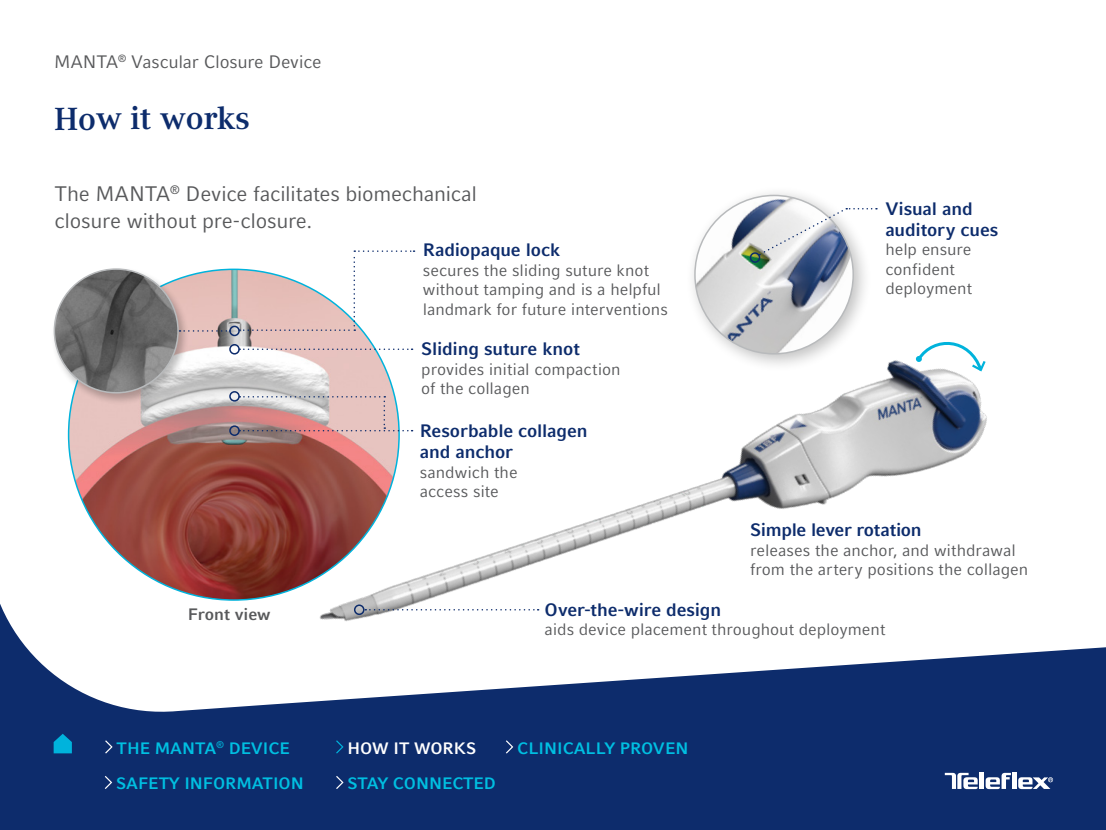
<style>
.page{position:relative;width:1106px;height:830px;background:#fff}
.page>*{position:absolute;margin:0;border:0;box-sizing:border-box;transform-origin:0 0}
.t1{font:700 31.5px "Compatil Text LT Pro";letter-spacing:-.005em;color:#0d2c6c}
.t2{font:21px/27px "Compatil Fact LT Pro";letter-spacing:-.015em;color:#58595b}
.t3{font:700 18px/21px "Compatil Fact LT Pro";letter-spacing:-.01em;color:#0d2c6c}
.t4{font:18px "Compatil Fact LT Pro";letter-spacing:-.01em;color:#58595b}
.t5{font:16.5px/19.5px "Compatil Fact LT Pro";color:#58595b}
.t6{font:700 16.5px "Compatil Fact LT Pro";color:#00bfe1}
.t7{font:700 16.5px "Compatil Fact LT Pro";color:#fff}
.t8{font:700 16.5px "Compatil Fact LT Pro";color:#58595b}
</style>
<div class="page">
<svg style="left:0;top:557px;width:1106px;height:272px;fill:#0d2c6c"></svg>
<div style="left:1012px;top:772px;width:5px;height:16px;background:#fff"></div>
<svg style="left:986px;top:772px;width:25px;height:17px"></svg>
<div style="left:979px;top:772px;width:5px;height:16px;background:#fff"></div>
<svg style="left:1018px;top:777px;width:35px;height:12px"></svg>
<svg style="left:945px;top:772px;width:33px;height:17px"></svg>
<svg style="left:54px;top:733px;width:18px;height:20px"></svg>
<svg style="left:336px;top:740px;width:8px;height:13px"></svg>
<div style="left:685px;top:186px;width:187px;height:187px;background:#000;opacity:.25"></div>
<img style="left:695px;top:195px;width:158px;height:159px;border-radius:79px">
<img style="left:146px;top:338px;width:913px;height:299px">
<svg style="left:759px;top:208px;width:118px;height:47px"></svg>
<img style="left:69px;top:269px;width:330px;height:331px;border-radius:165px">
<div style="left:51px;top:266px;width:139px;height:139px;background:#000;opacity:.25"></div>
<img style="left:54px;top:269px;width:124px;height:124px;border-radius:62px">
<svg style="left:240px;top:348px;width:173px;height:2px"></svg>
<svg style="left:180px;top:330px;width:49px;height:1px"></svg>
<svg style="left:365px;top:609px;width:174px;height:1px"></svg>
<svg style="left:239px;top:250px;width:176px;height:81px"></svg>
<div style="left:229px;top:325px;width:11px;height:11px;border:2px solid #0d2c6c;border-radius:50%"></div>
<div style="left:229px;top:344px;width:11px;height:10px;border:2px solid #0d2c6c;border-radius:50%"></div>
<div style="left:229px;top:391px;width:11px;height:10px;border:2px solid #0d2c6c;border-radius:50%"></div>
<div style="left:750px;top:252px;width:10px;height:11px;border:2px solid #0d2c6c;border-radius:50%"></div>
<div style="left:354px;top:604px;width:11px;height:11px;border:2px solid #0d2c6c;border-radius:50%"></div>
<div style="left:229px;top:425px;width:11px;height:11px;border:2px solid #0d2c6c;border-radius:50%"></div>
<svg style="left:239px;top:396px;width:174px;height:35px;background:#d6b7b7"></svg>
<svg style="left:915px;top:338px;width:72px;height:35px"></svg>
<svg style="left:105px;top:775px;width:7px;height:14px"></svg>
<svg style="left:336px;top:775px;width:8px;height:14px"></svg>
<svg style="left:105px;top:740px;width:8px;height:13px"></svg>
<svg style="left:506px;top:740px;width:7px;height:13px"></svg>
<p class="t4" style="left:54px;top:51px;width:269px">MANTA<sup>®</sup> Vascular Closure Device</p>
<h1 class="t1" style="left:54px;top:100px;width:198px">How it works</h1>
<p class="t2" style="left:54px;top:180px;width:424px">The MANTA<sup>®</sup> Device facilitates biomechanical closure without pre-closure.</p>
<p class="t3" style="left:423px;top:239px;width:139px">Radiopaque lock</p>
<p class="t5" style="left:423px;top:260px;width:246px">secures the sliding suture knot without tamping and is a helpful landmark for future interventions</p>
<p class="t3" style="left:421px;top:339px;width:160px">Sliding suture knot</p>
<p class="t5" style="left:421px;top:359px;width:201px">provides initial compaction of the collagen</p>
<p class="t3" style="left:420px;top:420px;width:169px">Resorbable collagen and anchor</p>
<p class="t5" style="left:420px;top:462px;width:99px">sandwich the access site</p>
<p class="t3" style="left:885px;top:198px;width:115px">Visual and auditory cues</p>
<p class="t5" style="left:885px;top:240px;width:88px">help ensure confident deployment</p>
<p class="t3" style="left:750px;top:519px;width:173px">Simple lever rotation</p>
<p class="t5" style="left:750px;top:540px;width:280px">releases the anchor, and withdrawal from the artery positions the collagen</p>
<p class="t8" style="left:188px;top:604px;width:84px">Front view</p>
<p class="t3" style="left:545px;top:599px;width:178px">Over-the-wire design</p>
<p class="t5" style="left:545px;top:619px;width:342px">aids device placement throughout deployment</p>
<p class="t6" style="left:117px;top:738px;width:175px">THE MANTA<sup>®</sup> DEVICE</p>
<p class="t6" style="left:517px;top:738px;width:173px">CLINICALLY PROVEN</p>
<p class="t7" style="left:348px;top:738px;width:130px">HOW IT WORKS</p>
<p class="t6" style="left:116px;top:773px;width:189px">SAFETY INFORMATION</p>
<p class="t6" style="left:348px;top:773px;width:150px">STAY CONNECTED</p>
</div>
